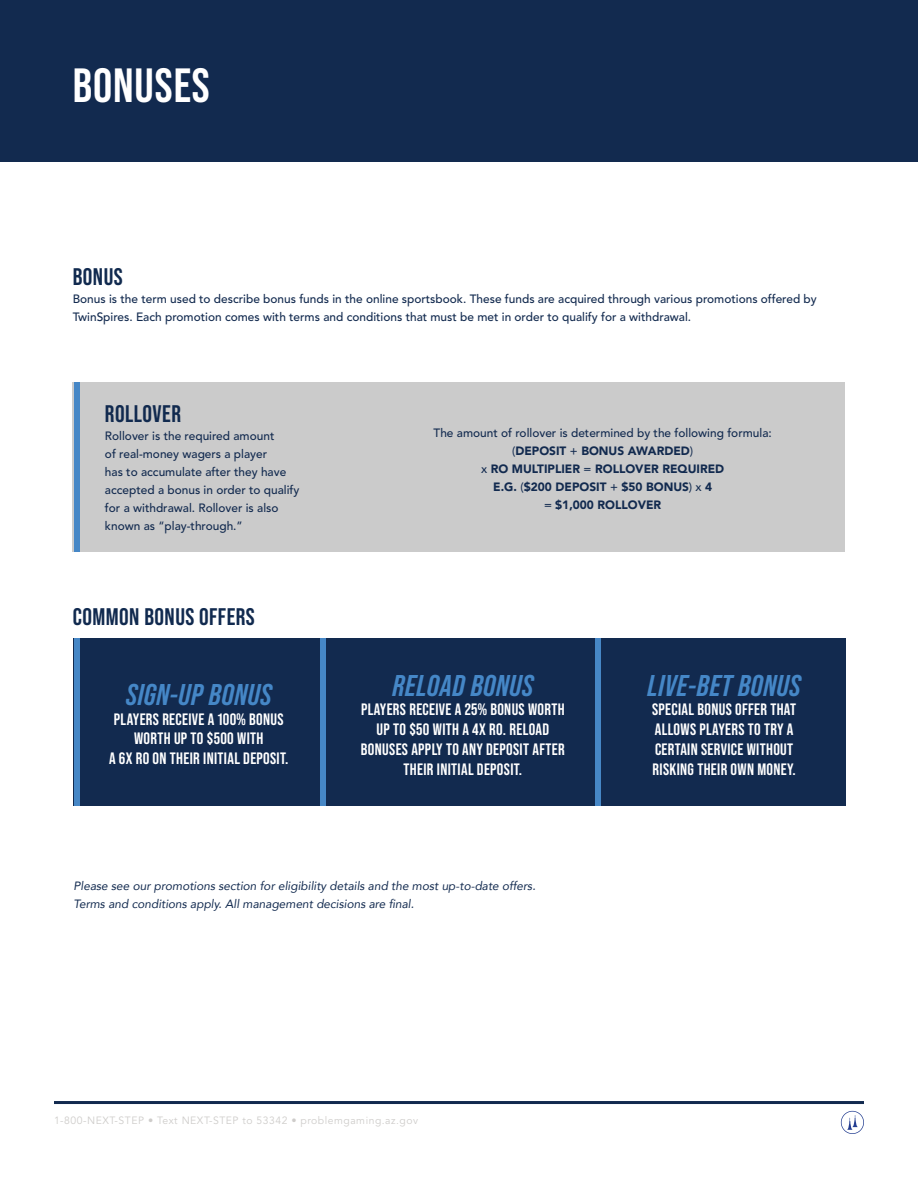
<style>
.page{position:relative;width:918px;height:1188px;background:#fff}
.page>*{position:absolute;margin:0;border:0;box-sizing:border-box;transform-origin:0 0}
.t1{font:700 48px "Bebas Neue Pro";letter-spacing:.02em;color:#fff}
.t2{font:italic 700 30px "Bebas Neue Pro";letter-spacing:.02em;color:#4587c7}
.t3{font:700 24px "Bebas Neue Pro";letter-spacing:.02em;color:#112a4f}
.t4{font:700 16.5px/19.8px "Bebas Neue Pro";letter-spacing:.02em;color:#fff;text-align:center}
.t5{font:500 12px/18px "Avenir";color:#122a4f}
.t6{font:900 12px/18px "Avenir";color:#122a4f;text-align:center}
.t7{font:italic 12px/18px "Avenir";color:#122a4f}
.t8{font:10.5px "Avenir";letter-spacing:.05em;color:#ceccca}
.s1{font-weight:500}
</style>
<div class="page">
<div style="left:74px;top:638px;width:772px;height:168px;background:#122a4f"></div>
<div style="left:0;top:0;width:918px;height:162px;background:#122a4f"></div>
<div style="left:595px;top:638px;width:6px;height:168px;background:#4687c6"></div>
<div style="left:73px;top:382px;width:772px;height:170px;background:#cbcbcb"></div>
<div style="left:74px;top:382px;width:6px;height:170px;background:#4687c6"></div>
<div style="left:74px;top:638px;width:6px;height:168px;background:#4687c6"></div>
<div style="left:320px;top:638px;width:6px;height:168px;background:#4687c6"></div>
<hr style="left:54px;top:1101px;width:810px;height:3px;background:#122a4f">
<svg style="left:841px;top:1111px;width:23px;height:23px"></svg>
<h1 class="t1" style="left:73px;top:58px;width:139px">BONUSES</h1>
<h3 class="t3" style="left:73px;top:263px;width:52px">BONUS</h3>
<p class="t5" style="left:73px;top:290px;width:746px">Bonus is the term used to describe bonus funds in the online sportsbook. These funds are acquired through various promotions offered by<br>TwinSpires. Each promotion comes with terms and conditions that must be met in order to qualify for a withdrawal.</p>
<h3 class="t3" style="left:105px;top:400px;width:78px">ROLLOVER</h3>
<p class="t5" style="left:105px;top:427px;width:196px">Rollover is the required amount<br>of real-money wagers a player<br>has to accumulate after they have accepted a bonus in order to qualify for a withdrawal. Rollover is also known as “play-through.”</p>
<h3 class="t3" style="left:73px;top:603px;width:184px">COMMON BONUS OFFERS</h3>
<h2 class="t2" style="left:126px;top:677px;width:147px">SIGN-UP BONUS</h2>
<h3 class="t4" style="left:109px;top:709px;width:181px">PLAYERS RECEIVE A 100% BONUS<br>WORTH UP TO $500 WITH<br>A 6X RO ON THEIR INITIAL DEPOSIT.</h3>
<p class="t6" style="left:434px;top:424px;width:340px"><span class="s1">The amount of rollover is determined by the following formula: (</span>DEPOSIT <span class="s1">+</span> BONUS AWARDED<span class="s1">)<br>x</span> RO MULTIPLIER <span class="s1">=</span> ROLLOVER REQUIRED<br>E.G. <span class="s1">(</span>$200 DEPOSIT <span class="s1">+</span> $50 BONUS<span class="s1">) x</span> 4<br><span class="s1">=</span> $1,000 ROLLOVER</p>
<h2 class="t2" style="left:392px;top:668px;width:143px">RELOAD BONUS</h2>
<h3 class="t4" style="left:361px;top:700px;width:205px">PLAYERS RECEIVE A 25% BONUS WORTH<br>UP TO $50 WITH A 4X RO. RELOAD<br>BONUSES APPLY TO ANY DEPOSIT AFTER<br>THEIR INITIAL DEPOSIT.</h3>
<h2 class="t2" style="left:648px;top:668px;width:155px">LIVE-BET BONUS</h2>
<h3 class="t4" style="left:652px;top:700px;width:145px;text-align:left">SPECIAL BONUS OFFER THAT<br>ALLOWS PLAYERS TO TRY A<br>CERTAIN SERVICE WITHOUT<br>RISKING THEIR OWN MONEY.</h3>
<p class="t7" style="left:74px;top:877px;width:464px">Please see our promotions section for eligibility details and the most up-to-date offers.<br>Terms and conditions apply. All management decisions are final.</p>
<p class="t8" style="left:54px;top:1114px;width:366px">1-800-NEXT-STEP • Text NEXT-STEP to 53342 • problemgaming.az.gov</p>
</div>
